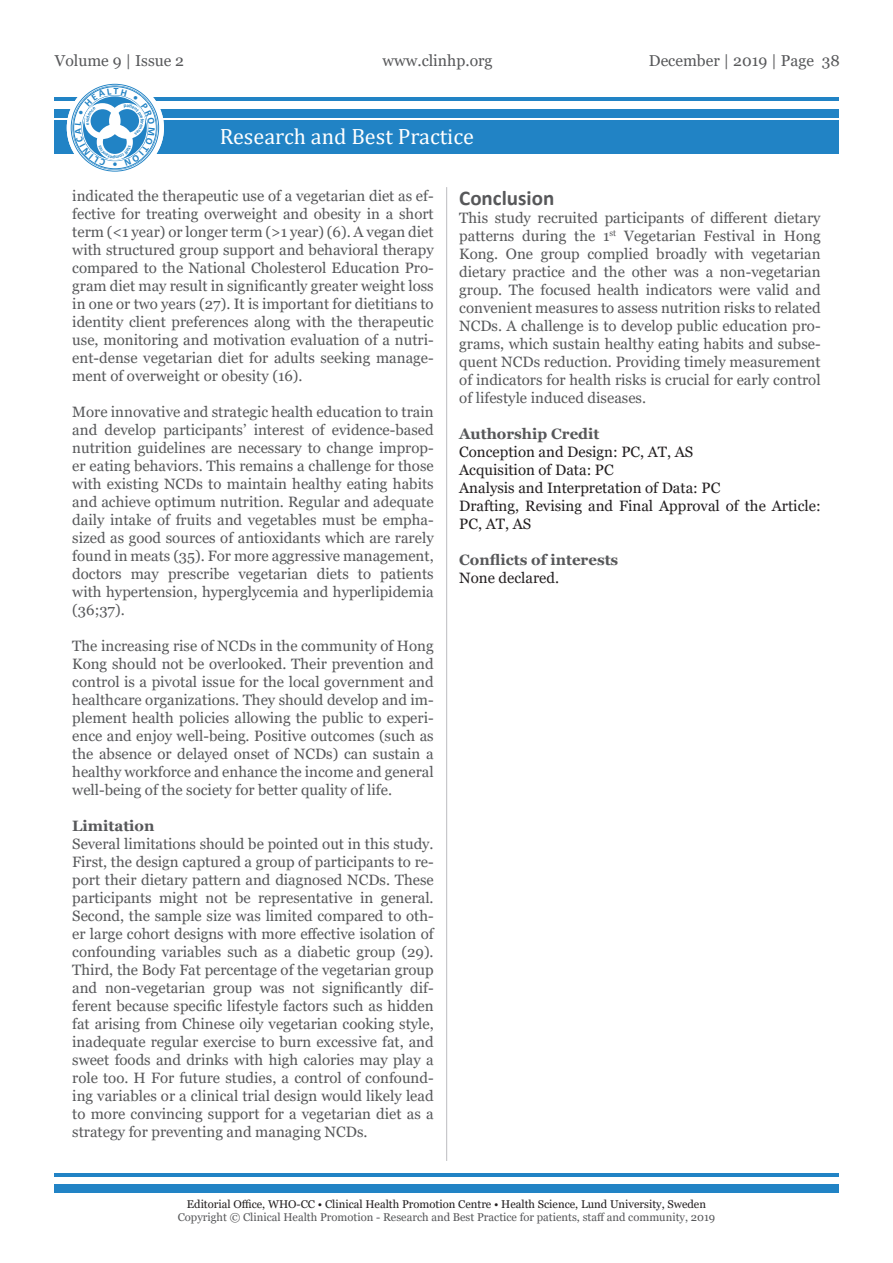
<style>
.page{position:relative;width:893px;height:1263px;background:#fff}
.page>*{position:absolute;margin:0;border:0;box-sizing:border-box;transform-origin:0 0}
.t1{font:22.2px "Cambria";color:#fff}
.t2{font:700 21px "Calibri";color:#57585a}
.t3{font:15.75px "Georgia";color:#57585a}
.t4{font:15px/18px "Georgia";color:#57585a;text-align:justify}
.t5{font:15px/18px "Georgia";color:#231f20}
.t6{font:700 15px "Georgia";color:#57585a}
.t7{font:11.25px "Georgia";color:#57585a}
.t8{font:11.25px "Georgia";color:#231f20}
</style>
<div class="page">
<div style="left:54px;top:1184px;width:785px;height:8px;background:#2183c5"></div>
<hr style="left:54px;top:1173px;width:785px;height:3px;background:#2183c5">
<div style="left:54px;top:120px;width:785px;height:34px;background:#2183c5"></div>
<div style="left:54px;top:109px;width:785px;height:8px;background:#2183c5"></div>
<hr style="left:54px;top:98px;width:785px;height:3px;background:#2183c5">
<svg style="left:67px;top:79px;width:97px;height:97px"></svg>
<hr style="left:446px;top:187px;width:1px;height:974px;background:#bcbdc0">
<svg style="left:75px;top:88px;width:80px;height:78px"></svg>
<p class="t3" style="left:55px;top:51px;width:131px">Volume 9 | Issue 2</p>
<p class="t3" style="left:649px;top:51px;width:192px">December | 2019 | Page 38</p>
<p class="t3" style="left:383px;top:51px;width:112px">www.clinhp.org</p>
<h1 class="t1" style="left:220px;top:124px;width:256px">Research and Best Practice</h1>
<p class="t4" style="left:72px;top:187px;width:363px">indicated the therapeutic use of a vegetarian diet as ef&shy;fective for treating overweight and obesity in a short term (&lt;1 year) or longer term (&gt;1 year) (6). A vegan diet with structured group support and behavioral therapy compared to the National Cholesterol Education Pro&shy;gram diet may result in significantly greater weight loss in one or two years (27). It is important for dietitians to identity client preferences along with the therapeutic use, monitoring and motivation evaluation of a nutri&shy;ent-dense vegetarian diet for adults seeking manage&shy;ment of overweight or obesity (16).</p>
<p class="t4" style="left:72px;top:403px;width:363px">More innovative and strategic health education to train and develop participants’ interest of evidence-based nutrition guidelines are necessary to change improp&shy;er eating behaviors. This remains a challenge for those with existing NCDs to maintain healthy eating habits and achieve optimum nutrition. Regular and adequate daily intake of fruits and vegetables must be empha&shy;sized as good sources of antioxidants which are rarely found in meats (35). For more aggressive management, doctors may prescribe vegetarian diets to patients with hypertension, hyperglycemia and hyperlipidemia (36;37).</p>
<p class="t4" style="left:72px;top:637px;width:363px">The increasing rise of NCDs in the community of Hong Kong should not be overlooked. Their prevention and control is a pivotal issue for the local government and healthcare organizations. They should develop and im&shy;plement health policies allowing the public to experi&shy;ence and enjoy well-being. Positive outcomes (such as the absence or delayed onset of NCDs) can sustain a healthy workforce and enhance the income and general well-being of the society for better quality of life.</p>
<p class="t6" style="left:72px;top:816px;width:84px">Limitation</p>
<p class="t4" style="left:72px;top:835px;width:363px">Several limitations should be pointed out in this study.<br>First, the design captured a group of participants to re&shy;port their dietary pattern and diagnosed NCDs. These participants might not be representative in general.<br>Second, the sample size was limited compared to oth&shy;er large cohort designs with more effective isolation of confounding variables such as a diabetic group (29).<br>Third, the Body Fat percentage of the vegetarian group and non-vegetarian group was not significantly dif&shy;ferent because specific lifestyle factors such as hidden fat arising from Chinese oily vegetarian cooking style, inadequate regular exercise to burn excessive fat, and sweet foods and drinks with high calories may play a role too. H For future studies, a control of confound&shy;ing variables or a clinical trial design would likely lead to more convincing support for a vegetarian diet as a strategy for preventing and managing NCDs.</p>
<p class="t2" style="left:459px;top:183px;width:97px">Conclusion</p>
<p class="t4" style="left:459px;top:209px;width:363px">This study recruited participants of different dietary patterns during the 1<sup>st</sup> Vegetarian Festival in Hong Kong. One group complied broadly with vegetarian dietary practice and the other was a non-vegetarian group. The focused health indicators were valid and convenient measures to assess nutrition risks to related NCDs. A challenge is to develop public education pro&shy;grams, which sustain healthy eating habits and subse&shy;quent NCDs reduction. Providing timely measurement of indicators for health risks is crucial for early control of lifestyle induced diseases.</p>
<p class="t6" style="left:459px;top:424px;width:142px">Authorship Credit</p>
<p class="t5" style="left:459px;top:443px;width:236px">Conception and Design: PC, AT, AS</p>
<p class="t5" style="left:459px;top:461px;width:156px">Acquisition of Data: PC</p>
<p class="t5" style="left:459px;top:479px;width:263px">Analysis and Interpretation of Data: PC</p>
<p class="t5" style="left:459px;top:497px;width:363px">Drafting, Revising and Final Approval of the Article:<br>PC, AT, AS</p>
<p class="t6" style="left:459px;top:550px;width:161px">Conflicts of interests</p>
<p class="t5" style="left:459px;top:569px;width:101px">None declared.</p>
<p class="t8" style="left:187px;top:1197px;width:521px">Editorial Office, WHO-CC • Clinical Health Promotion Centre • Health Science, Lund University, Sweden</p>
<p class="t7" style="left:178px;top:1211px;width:539px">Copyright © Clinical Health Promotion - Research and Best Practice for patients, staff and community, 2019</p>
</div>
